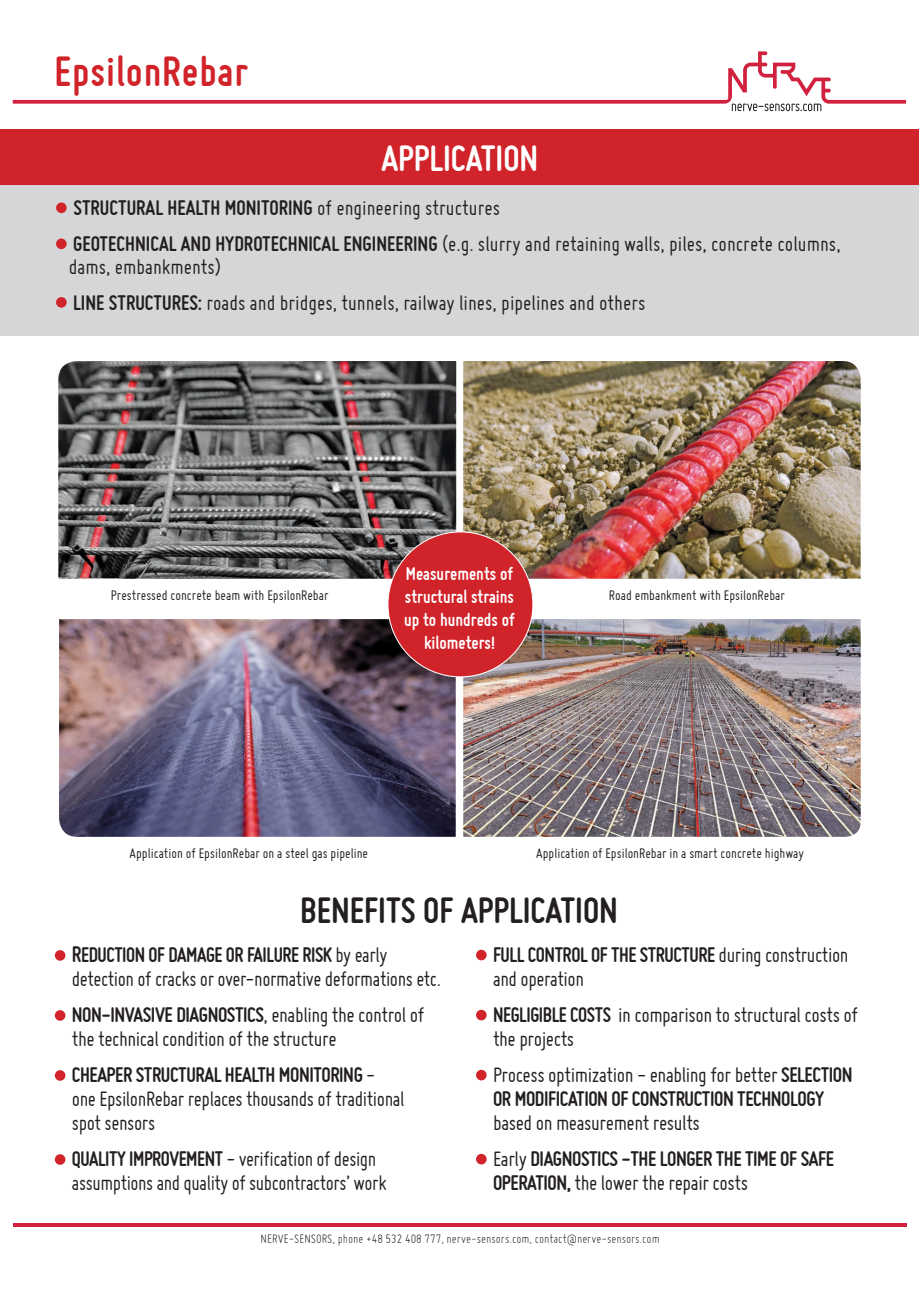
<style>
.page{position:relative;width:919px;height:1289px;background:#fff}
.page>*{position:absolute;margin:0;border:0;box-sizing:border-box;transform-origin:0 0}
.t1{font:700 45px "Miso";letter-spacing:.02em;color:#d1232a}
.t2{font:700 39px "Miso";color:#231f20}
.t3{font:700 39px "Miso";color:#fff}
.t4{font:22.5px/24px "Miso";letter-spacing:-.02em;color:#231f20}
.t5{font:22.5px/36px "Miso";color:#231f20}
.t6{font:700 22.5px/24px "Miso";letter-spacing:-.02em;color:#231f20}
.t7{font:22.5px/24px "Miso";letter-spacing:-.02em;color:#231f20;scale:.96 1}
.t8{font:700 19.65px/23.1px "Miso";color:#fff;text-align:center}
.t9{font:15px "Miso";color:#231f20}
.t10{font:300 13.5px "Miso";color:#000001}
.s1{font-weight:700}
.s2{font-weight:700;font-size:24px}
.s3{font-weight:400}
</style>
<div class="page">
<svg style="left:13px;top:51px;width:892px;height:60px"></svg>
<div style="left:0;top:134px;width:918px;height:201px;background:#d5d6d8"></div>
<img style="left:59px;top:619px;width:395px;height:218px">
<svg style="left:58px;top:361px;width:396px;height:224px;background:#6c696a"></svg>
<img style="left:454px;top:361px;width:407px;height:221px">
<img style="left:454px;top:613px;width:407px;height:224px">
<div style="left:0;top:129px;width:918px;height:56px;background:#d1232a"></div>
<div style="left:55px;top:950px;width:10px;height:10px;background:#d1232a;border-radius:50%"></div>
<div style="left:55px;top:1010px;width:10px;height:10px;background:#d1232a;border-radius:50%"></div>
<div style="left:55px;top:1070px;width:10px;height:10px;background:#d1232a;border-radius:50%"></div>
<div style="left:55px;top:1154px;width:10px;height:10px;background:#d1232a;border-radius:50%"></div>
<div style="left:476px;top:949px;width:10px;height:11px;background:#d1232a;border-radius:50%"></div>
<div style="left:476px;top:1009px;width:10px;height:11px;background:#d1232a;border-radius:50%"></div>
<div style="left:476px;top:1069px;width:10px;height:11px;background:#d1232a;border-radius:50%"></div>
<div style="left:476px;top:1153px;width:10px;height:11px;background:#d1232a;border-radius:50%"></div>
<div style="left:56px;top:202px;width:11px;height:11px;background:#d1232a;border-radius:50%"></div>
<div style="left:56px;top:238px;width:11px;height:11px;background:#d1232a;border-radius:50%"></div>
<div style="left:56px;top:297px;width:11px;height:11px;background:#d1232a;border-radius:50%"></div>
<div style="left:388px;top:532px;width:145px;height:145px;background:#d1232a;border-radius:50%"></div>
<hr style="left:13px;top:1223px;width:893px;height:3px;background:#d1213e">
<h1 class="t1" style="left:55px;top:46px;width:195px">EpsilonRebar</h1>
<h2 class="t3" style="left:381px;top:136px;width:158px">APPLICATION</h2>
<p class="t5" style="left:73px;top:190px;width:769px"><span class="s1">STRUCTURAL HEALTH MONITORING</span> of engineering structures<br><span class="s1">GEOTECHNICAL AND HYDROTECHNICAL ENGINEERING</span> (e.g. slurry and retaining walls, piles, concrete columns,</p>
<p class="t5" style="left:69px;top:248px;width:578px">dams, embankments)<br><span class="s1">LINE STRUCTURES:</span> roads and bridges, tunnels, railway lines, pipelines and others</p>
<p class="t8" style="left:404px;top:561px;width:112px">Measurements of structural strains up to hundreds of kilometers!</p>
<p class="t9" style="left:111px;top:586px;width:219px">Prestressed concrete beam with EpsilonRebar</p>
<p class="t9" style="left:609px;top:586px;width:177px">Road embankment with EpsilonRebar</p>
<p class="t9" style="left:130px;top:844px;width:240px">Application of EpsilonRebar on a steel gas pipeline</p>
<p class="t9" style="left:536px;top:844px;width:269px">Application of EpsilonRebar in a smart concrete highway</p>
<h2 class="t2" style="left:300px;top:888px;width:16px">benefits</h2>
<h2 class="t2" style="left:423px;top:888px;width:53px">of application</h2>
<p class="t4" style="left:72px;top:942px;width:370px"><span class="s2">R</span><span class="s1">EDUCTION OF DAMAGE OR FAILURE RISK</span> by early detection of cracks or over-normative deformations etc.</p>
<p class="t4" style="left:72px;top:1002px;width:354px"><span class="s1">NON-INVASIVE DIAGNOSTICS</span>, enabling the control of the technical condition of the structure</p>
<p class="t4" style="left:72px;top:1062px;width:334px"><span class="s1">CHEAPER STRUCTURAL HEALTH MONITORING</span> - one EpsilonRebar replaces thousands of traditional spot sensors</p>
<p class="t7" style="left:72px;top:1146px;width:329px"><span class="s1">QUALITY IMPROVEMENT</span> - verification of design assumptions and quality of subcontractors’ work</p>
<p class="t4" style="left:493px;top:942px;width:357px"><span class="s1">FULL CONTROL OF THE STRUCTURE</span> during construction and operation</p>
<p class="t4" style="left:493px;top:1002px;width:366px"><span class="s1">NEGLIGIBLE COSTS</span> in comparison to structural costs of the projects</p>
<p class="t6" style="left:493px;top:1062px;width:361px"><span class="s3">Process optimization - enabling for better</span> SELECTION<br>OR MODIFICATION OF CONSTRUCTION TECHNOLOGY</p>
<p class="t6" style="left:493px;top:1104px;width:342px;line-height:36px"><span class="s3">based on measurement results<br>Early</span> DIAGNOSTICS -THE LONGER THE TIME OF SAFE</p>
<p class="t4" style="left:493px;top:1170px;width:256px"><span class="s1">OPERATION,</span> the lower the repair costs</p>
<p class="t10" style="left:260px;top:1231px;width:400px">NERVE-SENSORS, phone +48 532 408 777, nerve-sensors.com, contact@nerve-sensors.com</p>
</div>
